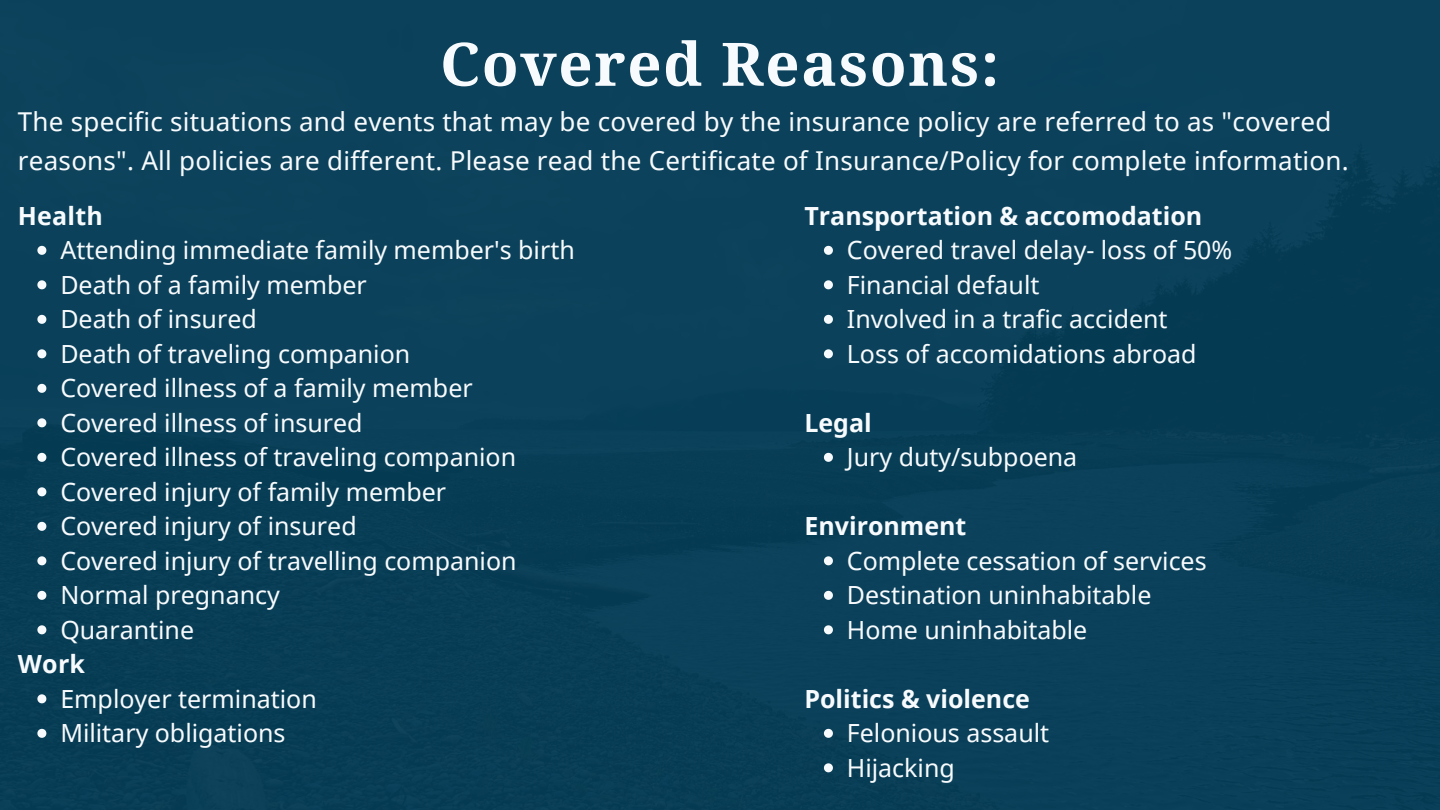
<style>
.page{position:relative;width:1440px;height:810px;background:#053d57}
.page>*{position:absolute;margin:0;border:0;box-sizing:border-box;transform-origin:0 0}
.t1{font:700 60px "Noto Serif";letter-spacing:.03em;color:#f8fbfd}
.t2{font:26px/39px "Noto Sans";letter-spacing:.01em;color:#f8fbfd}
.t3{font:25px/34.5px "Noto Sans";color:#f8fbfd}
.t4{font:700 25px "Noto Sans";color:#f8fbfd}
</style>
<div class="page">
<svg style="left:824px;top:246px;width:9px;height:9px"></svg>
<svg style="left:824px;top:280px;width:9px;height:9px"></svg>
<svg style="left:824px;top:315px;width:9px;height:9px"></svg>
<svg style="left:824px;top:349px;width:9px;height:9px"></svg>
<svg style="left:824px;top:453px;width:9px;height:9px"></svg>
<svg style="left:824px;top:556px;width:9px;height:9px"></svg>
<svg style="left:824px;top:591px;width:9px;height:9px"></svg>
<svg style="left:824px;top:625px;width:9px;height:9px"></svg>
<svg style="left:824px;top:729px;width:9px;height:9px"></svg>
<svg style="left:824px;top:763px;width:9px;height:9px"></svg>
<svg style="left:37px;top:246px;width:9px;height:9px"></svg>
<svg style="left:37px;top:280px;width:9px;height:9px"></svg>
<svg style="left:37px;top:315px;width:9px;height:9px"></svg>
<svg style="left:37px;top:349px;width:9px;height:9px"></svg>
<svg style="left:37px;top:384px;width:9px;height:9px"></svg>
<svg style="left:37px;top:418px;width:9px;height:9px"></svg>
<svg style="left:37px;top:453px;width:9px;height:9px"></svg>
<svg style="left:37px;top:487px;width:9px;height:9px"></svg>
<svg style="left:37px;top:522px;width:9px;height:9px"></svg>
<svg style="left:37px;top:556px;width:9px;height:9px"></svg>
<svg style="left:37px;top:591px;width:9px;height:9px"></svg>
<svg style="left:37px;top:625px;width:9px;height:9px"></svg>
<svg style="left:37px;top:694px;width:9px;height:9px"></svg>
<svg style="left:37px;top:729px;width:9px;height:9px"></svg>
<h1 class="t1" style="left:440px;top:22px;width:561px">Covered Reasons:</h1>
<p class="t2" style="left:18px;top:101px;width:1332px">The specific situations and events that may be covered by the insurance policy are referred to as "covered reasons". All policies are different. Please read the Certificate of Insurance/Policy for complete information.</p>
<p class="t4" style="left:18px;top:198px;width:87px">Health</p>
<p class="t4" style="left:804px;top:198px;width:399px">Transportation &amp; accomodation</p>
<p class="t3" style="left:60px;top:232px;width:516px">Attending immediate family member's birth<br>Death of a family member<br>Death of insured<br>Death of traveling companion<br>Covered illness of a family member<br>Covered illness of insured<br>Covered illness of traveling companion<br>Covered injury of family member<br>Covered injury of insured<br>Covered injury of travelling companion<br>Normal pregnancy<br>Quarantine</p>
<p class="t3" style="left:847px;top:232px;width:387px">Covered travel delay- loss of 50%<br>Financial default<br>Involved in a trafic accident<br>Loss of accomidations abroad</p>
<p class="t4" style="left:804px;top:405px;width:69px">Legal</p>
<p class="t3" style="left:847px;top:439px;width:232px">Jury duty/subpoena</p>
<p class="t4" style="left:804px;top:509px;width:164px">Environment</p>
<p class="t3" style="left:847px;top:543px;width:361px">Complete cessation of services<br>Destination uninhabitable<br>Home uninhabitable</p>
<p class="t4" style="left:18px;top:647px;width:69px">Work</p>
<p class="t3" style="left:60px;top:681px;width:258px">Employer termination<br>Military obligations</p>
<p class="t4" style="left:804px;top:681px;width:227px">Politics &amp; violence</p>
<p class="t3" style="left:847px;top:715px;width:204px">Felonious assault<br>Hijacking</p>
</div>
